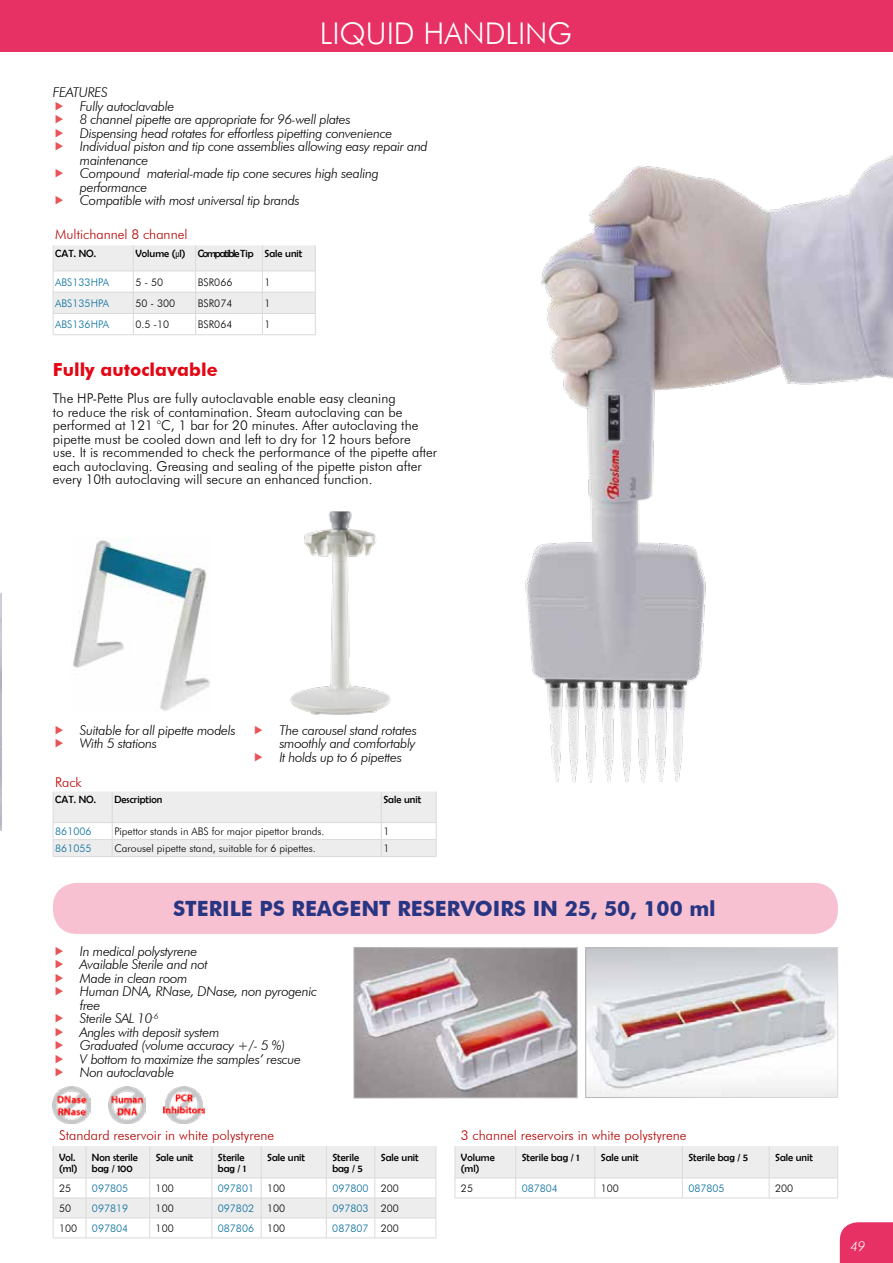
<style>
.page{position:relative;width:893px;height:1263px;background:#fff}
.page>*{position:absolute;margin:0;border:0;box-sizing:border-box;transform-origin:0 0}
.t1{font:300 30px "Futura BT";color:#fff}
.t2{font:700 21px "Futura BT";color:#283583}
.t3{font:700 18px "Futura BT";color:#e30613}
.t4{font:italic 300 13.5px/13.5px "Futura BT";letter-spacing:-.025em;color:#000}
.t5{font:300 13.5px/13.5px "Futura BT";color:#000}
.t6{font:300 13.5px "Futura BT";color:#b50000}
.t7{font:italic 300 13.5px "Futura BT";color:#fff}
.t8{font:10.5px/10.5px "Berlin Sans FB";color:#000}
.t9{font:300 10.5px "Futura BT";color:#000}
.t10{font:300 10.5px "Futura BT";color:#036c9c}
.s1{color:#000}
</style>
<div class="page">
<div style="left:0;top:0;width:893px;height:52px;background:#e73064"></div>
<div style="left:840px;top:1222px;width:53px;height:41px;background:#e73064"></div>
<img style="left:0;top:593px;width:1px;height:238px">
<img style="left:73px;top:538px;width:137px;height:173px">
<svg style="left:53px;top:245px;width:263px;height:89px"></svg>
<hr style="left:53px;top:334px;width:80px;height:1px;background:#dadada">
<hr style="left:133px;top:334px;width:63px;height:1px;background:#dadada">
<hr style="left:196px;top:334px;width:66px;height:1px;background:#dadada">
<hr style="left:262px;top:334px;width:54px;height:1px;background:#dadada">
<svg style="left:53px;top:791px;width:384px;height:65px"></svg>
<hr style="left:53px;top:856px;width:59px;height:1px;background:#dadada">
<hr style="left:112px;top:856px;width:269px;height:1px;background:#dadada">
<hr style="left:381px;top:856px;width:55px;height:1px;background:#dadada">
<div style="left:53px;top:883px;width:785px;height:51px;background:#f8c1d1;border-radius:24px"></div>
<svg style="left:53px;top:1146px;width:384px;height:92px"></svg>
<hr style="left:53px;top:1238px;width:33px;height:1px;background:#dadada">
<hr style="left:86px;top:1238px;width:64px;height:1px;background:#dadada">
<hr style="left:150px;top:1238px;width:62px;height:1px;background:#dadada">
<hr style="left:212px;top:1238px;width:49px;height:1px;background:#dadada">
<hr style="left:261px;top:1238px;width:65px;height:1px;background:#dadada">
<hr style="left:326px;top:1238px;width:49px;height:1px;background:#dadada">
<hr style="left:375px;top:1238px;width:61px;height:1px;background:#dadada">
<svg style="left:455px;top:1146px;width:383px;height:52px"></svg>
<hr style="left:455px;top:1198px;width:61px;height:1px;background:#dadada">
<hr style="left:516px;top:1198px;width:79px;height:1px;background:#dadada">
<hr style="left:595px;top:1198px;width:87px;height:1px;background:#dadada">
<hr style="left:682px;top:1198px;width:87px;height:1px;background:#dadada">
<hr style="left:769px;top:1198px;width:69px;height:1px;background:#dadada">
<img style="left:356px;top:949px;width:219px;height:147px">
<img style="left:587px;top:949px;width:249px;height:147px">
<div style="left:585px;top:947px;width:253px;height:151px;border:1px solid #fff"></div>
<img style="left:53px;top:1087px;width:37px;height:37px">
<img style="left:108px;top:1087px;width:37px;height:37px">
<img style="left:163px;top:1087px;width:42px;height:37px">
<img style="left:525px;top:155px;width:368px;height:628px">
<img style="left:290px;top:511px;width:101px;height:204px">
<h1 class="t1" style="left:320px;top:15px;width:254px">LIQUID HANDLING</h1>
<p class="t4" style="left:80px;top:85px;width:349px;text-indent:-27px">FEATURES<br>Fully autoclavable<br>8 channel pipette are appropriate for 96-well plates<br>Dispensing head rotates for effortless pipetting convenience Individual piston and tip cone assemblies allowing easy repair and maintenance<br>Compound material-made tip cone secures high sealing performance<br>Compatible with most universal tip brands</p>
<p class="t6" style="left:55px;top:225px;width:134px">Multichannel 8 channel</p>
<p class="t8" style="left:55px;top:248px;width:42px">CAT. NO.</p>
<p class="t8" style="left:135px;top:248px;width:168px">Volume (µl) Compatible Tip Sale unit</p>
<p class="t10" style="left:55px;top:275px;width:55px">ABS133HPA</p>
<p class="t9" style="left:135px;top:275px;width:29px">5 - 50</p>
<p class="t9" style="left:198px;top:275px;width:36px">BSR066</p>
<p class="t9" style="left:264px;top:275px;width:8px">1</p>
<p class="t10" style="left:55px;top:297px;width:55px">ABS135HPA</p>
<p class="t9" style="left:135px;top:297px;width:41px">50 - 300</p>
<p class="t9" style="left:198px;top:297px;width:36px">BSR074</p>
<p class="t9" style="left:264px;top:297px;width:8px">1</p>
<p class="t10" style="left:55px;top:318px;width:55px">ABS136HPA</p>
<p class="t9" style="left:135px;top:318px;width:35px">0.5 -10</p>
<p class="t9" style="left:198px;top:318px;width:36px">BSR064</p>
<p class="t9" style="left:264px;top:318px;width:8px">1</p>
<h3 class="t3" style="left:53px;top:359px;width:166px">Fully autoclavable</h3>
<p class="t5" style="left:53px;top:392px;width:386px">The HP-Pette Plus are fully autoclavable enable easy cleaning<br>to reduce the risk of contamination. Steam autoclaving can be performed at 121 °C, 1 bar for 20 minutes. After autoclaving the pipette must be cooled down and left to dry for 12 hours before<br>use. It is recommended to check the performance of the pipette after each autoclaving. Greasing and sealing of the pipette piston after every 10th autoclaving will secure an enhanced function.</p>
<p class="t4" style="left:80px;top:723px;width:157px">Suitable for all pipette models<br>With 5 stations</p>
<p class="t4" style="left:279px;top:723px;width:139px;text-align:justify">The carousel stand rotates smoothly and comfortably It holds up to 6 pipettes</p>
<p class="t6" style="left:55px;top:774px;width:28px">Rack</p>
<p class="t8" style="left:55px;top:794px;width:42px">CAT. NO.</p>
<p class="t8" style="left:114px;top:794px;width:50px">Description</p>
<p class="t8" style="left:383px;top:794px;width:39px">Sale unit</p>
<p class="t10" style="left:55px;top:825px;width:38px">861006</p>
<p class="t9" style="left:114px;top:825px;width:212px">Pipettor stands in ABS for major pipettor brands.</p>
<p class="t9" style="left:383px;top:825px;width:8px">1</p>
<p class="t10" style="left:55px;top:842px;width:38px">861055</p>
<p class="t9" style="left:114px;top:842px;width:203px">Carousel pipette stand, suitable for 6 pipettes.</p>
<p class="t9" style="left:383px;top:842px;width:8px">1</p>
<h2 class="t2" style="left:173px;top:896px;width:544px">STERILE PS REAGENT RESERVOIRS IN 25, 50, 100 ml</h2>
<p class="t4" style="left:80px;top:944px;width:239px">In medical polystyrene<br>Available Sterile and not<br>Made in clean room<br>Human DNA, RNase, DNase, non pyrogenic free<br>Sterile SAL 10<sup>-6<br></sup>Angles with deposit system<br>Graduated (volume accuracy +/- 5 %)<br>V bottom to maximize the samples’ rescue<br>Non autoclavable</p>
<p class="t6" style="left:59px;top:1127px;width:216px">Standard reservoir in white polystyrene</p>
<p class="t8" style="left:59px;top:1152px;width:20px">Vol. (ml)</p>
<p class="t8" style="left:92px;top:1152px;width:47px">Non sterile bag / 100</p>
<p class="t8" style="left:156px;top:1152px;width:39px">Sale unit</p>
<p class="t8" style="left:218px;top:1152px;width:30px">Sterile bag / 1</p>
<p class="t8" style="left:267px;top:1152px;width:39px">Sale unit</p>
<p class="t8" style="left:332px;top:1152px;width:32px">Sterile bag / 5</p>
<p class="t8" style="left:381px;top:1152px;width:39px">Sale unit</p>
<p class="t9" style="left:59px;top:1182px;width:14px">25</p>
<p class="t10" style="left:92px;top:1182px;width:38px">097805</p>
<p class="t9" style="left:156px;top:1182px;width:20px">100</p>
<p class="t10" style="left:218px;top:1182px;width:69px">097801 <span class="s1">100</span></p>
<p class="t10" style="left:332px;top:1182px;width:68px">097800 <span class="s1">200</span></p>
<p class="t9" style="left:59px;top:1202px;width:14px">50</p>
<p class="t10" style="left:92px;top:1202px;width:38px">097819</p>
<p class="t9" style="left:156px;top:1202px;width:20px">100</p>
<p class="t10" style="left:218px;top:1202px;width:69px">097802 <span class="s1">100</span></p>
<p class="t10" style="left:332px;top:1202px;width:68px">097803 <span class="s1">200</span></p>
<p class="t9" style="left:59px;top:1222px;width:20px">100</p>
<p class="t10" style="left:92px;top:1222px;width:38px">097804</p>
<p class="t9" style="left:156px;top:1222px;width:20px">100</p>
<p class="t10" style="left:218px;top:1222px;width:69px">087806 <span class="s1">100</span></p>
<p class="t10" style="left:332px;top:1222px;width:68px">087807 <span class="s1">200</span></p>
<p class="t6" style="left:461px;top:1127px;width:227px">3 channel reservoirs in white polystyrene</p>
<p class="t8" style="left:461px;top:1152px;width:35px">Volume (ml)</p>
<p class="t8" style="left:522px;top:1152px;width:59px">Sterile bag / 1</p>
<p class="t8" style="left:601px;top:1152px;width:39px">Sale unit</p>
<p class="t8" style="left:688px;top:1152px;width:61px">Sterile bag / 5</p>
<p class="t8" style="left:775px;top:1152px;width:39px">Sale unit</p>
<p class="t9" style="left:461px;top:1182px;width:14px">25</p>
<p class="t10" style="left:522px;top:1182px;width:38px">087804</p>
<p class="t9" style="left:601px;top:1182px;width:20px">100</p>
<p class="t10" style="left:688px;top:1182px;width:38px">087805</p>
<p class="t9" style="left:775px;top:1182px;width:20px">200</p>
<p class="t7" style="left:850px;top:1238px;width:16px">49</p>
</div>
